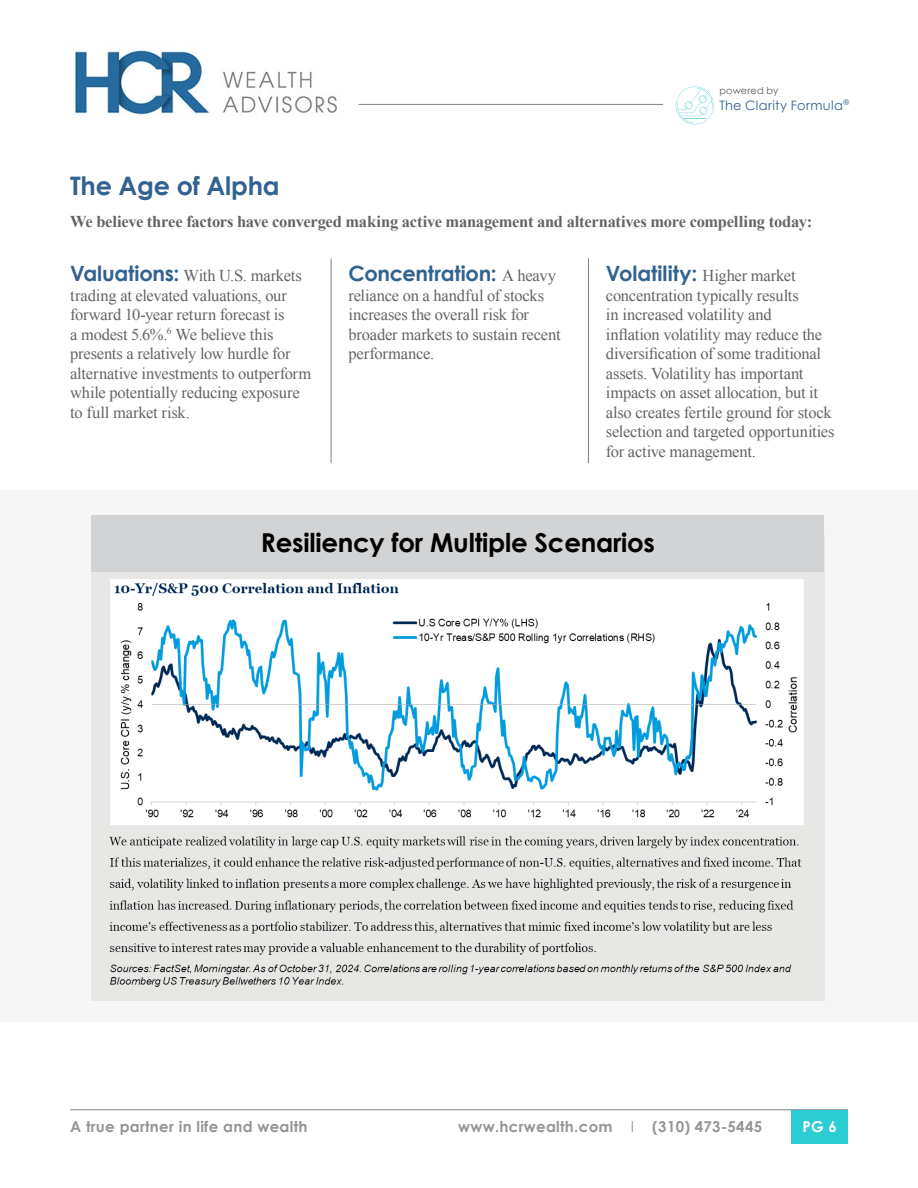
<style>
.page{position:relative;width:918px;height:1188px;background:#fff}
.page>*{position:absolute;margin:0;border:0;box-sizing:border-box;transform-origin:0 0}
.t1{font:700 26.1px "Century Gothic";letter-spacing:-.01em;color:#000}
.t2{font:700 25.5px "Century Gothic";letter-spacing:-.01em;color:#326290}
.t3{font:700 21px "Century Gothic";letter-spacing:-.015em;color:#326290}
.t4{font:16.5px/19.5px "Times New Roman";letter-spacing:-.015em;color:#636466}
.t5{font:700 16.5px "Times New Roman";letter-spacing:-.015em;color:#636466}
.t6{font:700 15px "Century Gothic";letter-spacing:.02em;color:#939598}
.t7{font:700 15px "Century Gothic";color:#fff}
.t8{font:12.9px "Century Gothic";letter-spacing:.025em;color:#326290}
.t9{font:9.75px "Century Gothic";letter-spacing:.01em;color:#595959}
.s1{font-family:"Century Gothic";font-weight:700;font-size:21px;color:#326290}
.s2{font-family:"Times New Roman";font-weight:400;font-size:16.5px;color:#636466}
.s3{font-weight:400}
</style>
<div class="page">
<div style="left:0;top:491px;width:918px;height:531px;background:#f6f6f6"></div>
<img style="left:92px;top:572px;width:732px;height:428px">
<img style="left:74px;top:50px;width:263px;height:65px">
<hr style="left:359px;top:104px;width:304px;height:1px;background:#808080">
<svg style="left:676px;top:86px;width:38px;height:39px"></svg>
<hr style="left:70px;top:1109px;width:778px;height:1px;background:#808080">
<div style="left:791px;top:1110px;width:57px;height:34px;background:#2cccd3"></div>
<div style="left:92px;top:516px;width:732px;height:56px;background:#d1d3d4"></div>
<hr style="left:331px;top:258px;width:1px;height:205px;background:#808080">
<hr style="left:588px;top:258px;width:1px;height:205px;background:#808080">
<p class="t9" style="left:719px;top:85px;width:61px">powered by</p>
<p class="t8" style="left:719px;top:97px;width:131px">The Clarity Formula<sup>®</sup></p>
<h2 class="t2" style="left:70px;top:170px;width:211px">The Age of Alpha</h2>
<p class="t5" style="left:70px;top:210px;width:744px">We believe three factors have converged making active management and alternatives more compelling today:</p>
<p class="t4" style="left:70px;top:266px;width:243px"><span class="s1">Valuations:</span> With U.S. markets trading at elevated valuations, our forward 10-year return forecast is<br>a modest 5.6%.<sup>6</sup> We believe this presents a relatively low hurdle for alternative investments to outperform while potentially reducing exposure to full market risk.</p>
<p class="t3" style="left:349px;top:260px;width:209px">Concentration: <span class="s2">A heavy</span></p>
<p class="t4" style="left:606px;top:266px;width:230px"><span class="s1">Volatility:</span> Higher market concentration typically results<br>in increased volatility and<br>inflation volatility may reduce the diversification of some traditional assets. Volatility has important impacts on asset allocation, but it also creates fertile ground for stock selection and targeted opportunities for active management.</p>
<p class="t4" style="left:349px;top:285px;width:214px">reliance on a handful of stocks increases the overall risk for broader markets to sustain recent performance.</p>
<h1 class="t1" style="left:261px;top:526px;width:396px">Resiliency for Multiple Scenarios</h1>
<p class="t6" style="left:70px;top:1117px;width:239px">A true partner in life and wealth</p>
<p class="t6" style="left:458px;top:1117px;width:305px">www.hcrwealth.com <span class="s3">I</span> (310) 473-5445</p>
<p class="t7" style="left:802px;top:1117px;width:36px">PG 6</p>
</div>
